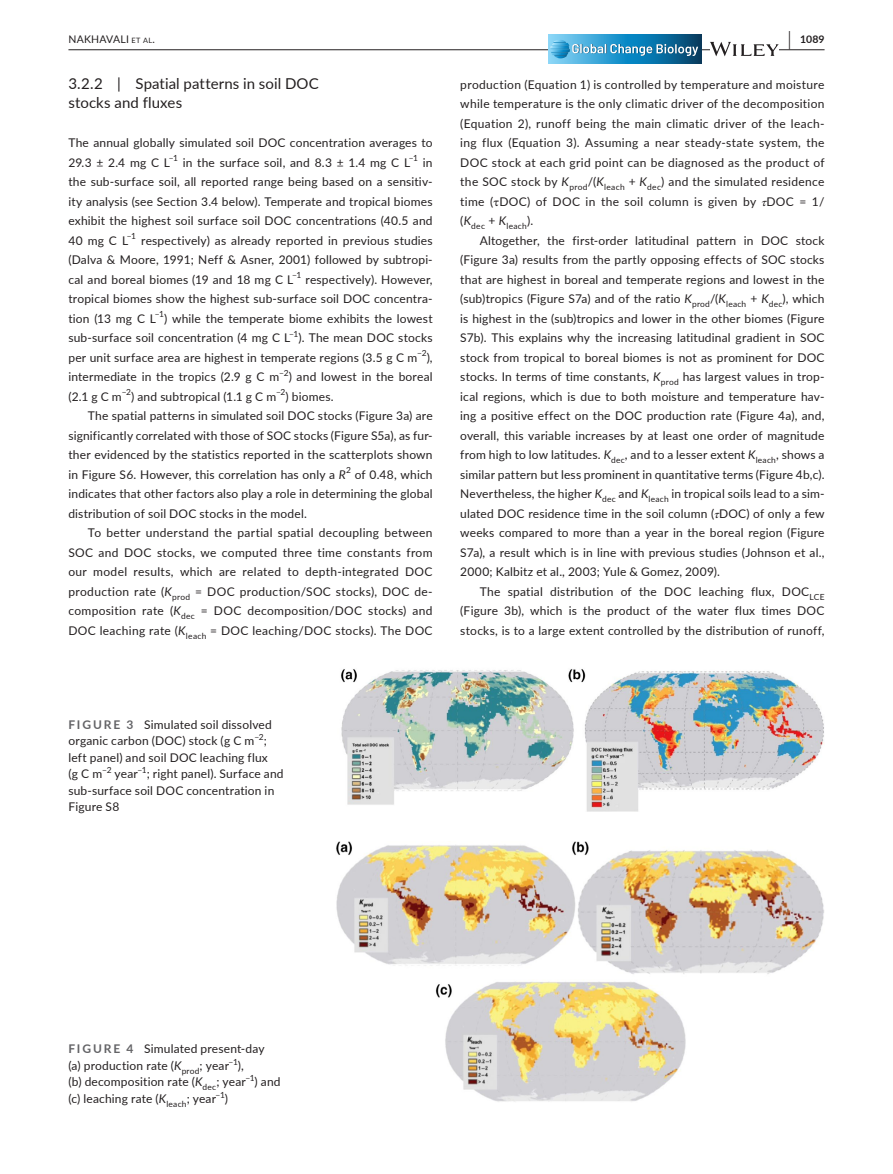
<style>
.page{position:relative;width:893px;height:1174px;background:#fff}
.page>*{position:absolute;margin:0;border:0;box-sizing:border-box;transform-origin:0 0}
.t1{font:15px/19.5px "Lato";letter-spacing:.005em;color:#231f20}
.t2{font:12px/19.5px "Lato";letter-spacing:.015em;color:#231f20;text-align:justify}
.t3{font:10.5px "Lato";letter-spacing:.025em;color:#231f20}
.t4{font:700 10.5px "Lato";color:#231f20}
.t5{font:8.4px "Lato";letter-spacing:.04em;color:#231f20}
.s1{font-size:7.35px}
.s2{font-size:19.5px}
.s3{font-style:italic}
.s4{font-family:"STIX"}
.s5{font-family:"STIX";font-style:italic}
.s6{font-weight:700;color:#636366}
</style>
<div class="page">
<hr style="left:68px;top:49px;width:756px;height:1px;background:#231f20">
<svg style="left:548px;top:34px;width:153px;height:30px;background:#2b8dbd"></svg>
<svg style="left:550px;top:40px;width:149px;height:18px;background:#4999c2"></svg>
<svg style="left:710px;top:42px;width:69px;height:14px"></svg>
<img style="left:341px;top:669px;width:483px;height:143px">
<img style="left:336px;top:841px;width:488px;height:261px">
<p class="t3" style="left:68px;top:31px;width:88px">NAKHAVALI <span class="s1">et al</span>.</p>
<p class="t4" style="left:789px;top:31px;width:37px"><span class="s2">|</span> 1089</p>
<p class="t1" style="left:68px;top:73px;width:252px">3.2.2 | Spatial patterns in soil DOC stocks and fluxes</p>
<p class="t2" style="left:68px;top:132px;width:366px">The annual globally simulated soil DOC concentration averages to<br>29.3 ± 2.4 mg C L</p>
<p class="t2" style="left:460px;top:74px;width:366px">production (Equation 1) is controlled by temperature and moisture while temperature is the only climatic driver of the decomposition (Equation 2), runoff being the main climatic driver of the leach&shy;ing flux (Equation 3). Assuming a near steady-state system, the DOC stock at each grid point can be diagnosed as the product of the SOC stock by <span class="s3">K</span><sub>prod</sub>/(<span class="s3">K</span><sub>leach</sub> + <span class="s3">K</span><sub>dec</sub>) and the simulated residence time (<span class="s4">τ</span>DOC) of DOC in the soil column is given by <span class="s5">τ</span>DOC = 1/</p>
<p class="t5" style="left:460px;top:220px;width:74px"><sup>(</sup><sup>K</sup>dec <sup>+</sup> <sup>K</sup>leach<sup>).</sup></p>
<p class="t2" style="left:460px;top:230px;width:366px;text-indent:20px">Altogether, the first-order latitudinal pattern in DOC stock (Figure 3a) results from the partly opposing effects of SOC stocks that are highest in boreal and temperate regions and lowest in the (sub)tropics (Figure S7a) and of the ratio <span class="s3">K</span><sub>prod</sub>/(<span class="s3">K</span><sub>leach</sub> + <span class="s3">K</span><sub>dec</sub>), which is highest in the (sub)tropics and lower in the other biomes (Figure S7b). This explains why the increasing latitudinal gradient in SOC stock from tropical to boreal biomes is not as prominent for DOC stocks. In terms of time constants, <span class="s3">K</span><sub>prod</sub> has largest values in trop&shy;ical regions, which is due to both moisture and temperature hav&shy;ing a positive effect on the DOC production rate (Figure 4a), and, overall, this variable increases by at least one order of magnitude from high to low latitudes. <span class="s3">K</span><sub>dec</sub>, and to a lesser extent <span class="s3">K</span><sub>leach</sub>, shows a similar pattern but less prominent in quantitative terms (Figure 4b,c).<br>Nevertheless, the higher <span class="s3">K</span><sub>dec</sub> and <span class="s3">K</span><sub>leach</sub> in tropical soils lead to a sim&shy;ulated DOC residence time in the soil column (<span class="s5">τ</span>DOC) of only a few weeks compared to more than a year in the boreal region (Figure S7a), a result which is in line with previous studies (Johnson et al., 2000; Kalbitz et al., 2003; Yule &amp; Gomez, 2009).</p>
<p class="t2" style="left:460px;top:581px;width:366px;text-indent:19px">The spatial distribution of the DOC leaching flux, DOC<sub>LCE </sub>(Figure 3b), which is the product of the water flux times DOC stocks, is to a large extent controlled by the distribution of runoff,</p>
<p class="t5" style="left:169px;top:152px;width:11px">−1</p>
<p class="t2" style="left:183px;top:152px;width:229px">in the surface soil, and 8.3 ± 1.4 mg C L</p>
<p class="t5" style="left:409px;top:152px;width:11px">−1</p>
<p class="t2" style="left:68px;top:152px;width:366px;text-indent:354px">in the sub-surface soil, all reported range being based on a sensitiv&shy;ity analysis (see Section 3.4 below). Temperate and tropical biomes exhibit the highest soil surface soil DOC concentrations (40.5 and 40 mg C L</p>
<p class="t5" style="left:127px;top:230px;width:11px">−1</p>
<p class="t2" style="left:68px;top:230px;width:366px;text-indent:73px">respectively) as already reported in previous studies (Dalva &amp; Moore, 1991; Neff &amp; Asner, 2001) followed by subtropi&shy;cal and boreal biomes (19 and 18 mg C L</p>
<p class="t5" style="left:292px;top:269px;width:11px">−1</p>
<p class="t2" style="left:68px;top:269px;width:366px;text-indent:237px">respectively). However, tropical biomes show the highest sub-surface soil DOC concentra&shy;tion (13 mg C L</p>
<p class="t5" style="left:155px;top:308px;width:11px">−1</p>
<p class="t2" style="left:68px;top:308px;width:366px;text-indent:96px">) while the temperate biome exhibits the lowest sub-surface soil concentration (4 mg C L</p>
<p class="t5" style="left:289px;top:328px;width:11px">−1</p>
<p class="t2" style="left:68px;top:327px;width:366px;text-indent:230px">). The mean DOC stocks per unit surface area are highest in temperate regions (3.5 g C m</p>
<p class="t5" style="left:417px;top:347px;width:11px">−2</p>
<p class="t2" style="left:427px;top:347px;width:7px">),</p>
<p class="t2" style="left:68px;top:366px;width:212px">intermediate in the tropics (2.9 g C m</p>
<p class="t5" style="left:279px;top:367px;width:11px">−2</p>
<p class="t2" style="left:289px;top:366px;width:145px">) and lowest in the boreal</p>
<p class="t2" style="left:68px;top:386px;width:55px">(2.1 g C m</p>
<p class="t5" style="left:122px;top:386px;width:11px">−2</p>
<p class="t2" style="left:131px;top:386px;width:146px">) and subtropical (1.1 g C m</p>
<p class="t5" style="left:276px;top:386px;width:11px">−2</p>
<p class="t2" style="left:286px;top:386px;width:50px">) biomes.</p>
<p class="t2" style="left:88px;top:405px;width:346px">The spatial patterns in simulated soil DOC stocks (Figure 3a) are</p>
<p class="t2" style="left:68px;top:425px;width:366px">significantly correlated with those of SOC stocks (Figure S5a), as fur-</p>
<p class="t2" style="left:68px;top:444px;width:366px">ther evidenced by the statistics reported in the scatterplots shown</p>
<p class="t2" style="left:68px;top:464px;width:279px">in Figure S6. However, this correlation has only a <span class="s3">R</span></p>
<p class="t5" style="left:346px;top:464px;width:6px">2</p>
<p class="t2" style="left:68px;top:464px;width:366px;text-indent:286px">of 0.48, which indicates that other factors also play a role in determining the global distribution of soil DOC stocks in the model.</p>
<p class="t2" style="left:68px;top:522px;width:366px;text-indent:20px">To better understand the partial spatial decoupling between SOC and DOC stocks, we computed three time constants from our model results, which are related to depth-integrated DOC production rate (<span class="s3">K</span><sub>prod</sub> = DOC production/SOC stocks), DOC de&shy;composition rate (<span class="s3">K</span><sub>dec</sub> = DOC decomposition/DOC stocks) and DOC leaching rate (<span class="s3">K</span><sub>leach</sub> = DOC leaching/DOC stocks). The DOC</p>
<p class="t2" style="left:68px;top:715px;width:205px;line-height:16.5px"><span class="s6">FIGURE 3</span> Simulated soil dissolved organic carbon (DOC) stock (g C m</p>
<p class="t5" style="left:254px;top:730px;width:11px">−2</p>
<p class="t2" style="left:68px;top:732px;width:201px;line-height:16.5px;text-indent:195px">; left panel) and soil DOC leaching flux (gCm</p>
<p class="t5" style="left:102px;top:763px;width:11px">−2</p>
<p class="t5" style="left:137px;top:763px;width:11px">−1</p>
<p class="t2" style="left:68px;top:765px;width:217px;line-height:16.5px;text-align:left;text-indent:78px">; right panel). Surface and sub-surface soil DOC concentration in<br>Figure S8</p>
<p class="t2" style="left:115px;top:763px;width:25px">year</p>
<p class="t2" style="left:68px;top:1040px;width:198px;line-height:16.5px;text-align:left"><span class="s6">FIGURE 4</span> Simulated present-day (a) production rate (<span class="s3">K</span><sub>prod</sub>; year<sup>−1</sup>),<br>(b) decomposition rate (<span class="s3">K</span><sub>dec</sub>; year</p>
<p class="t5" style="left:245px;top:1072px;width:11px">−1</p>
<p class="t2" style="left:255px;top:1071px;width:28px">) and</p>
<p class="t2" style="left:68px;top:1088px;width:149px">(c) leaching rate (<span class="s3">K</span><sub>leach</sub>; year</p>
<p class="t5" style="left:216px;top:1088px;width:11px">−1</p>
<p class="t2" style="left:225px;top:1088px;width:5px">)</p>
</div>
